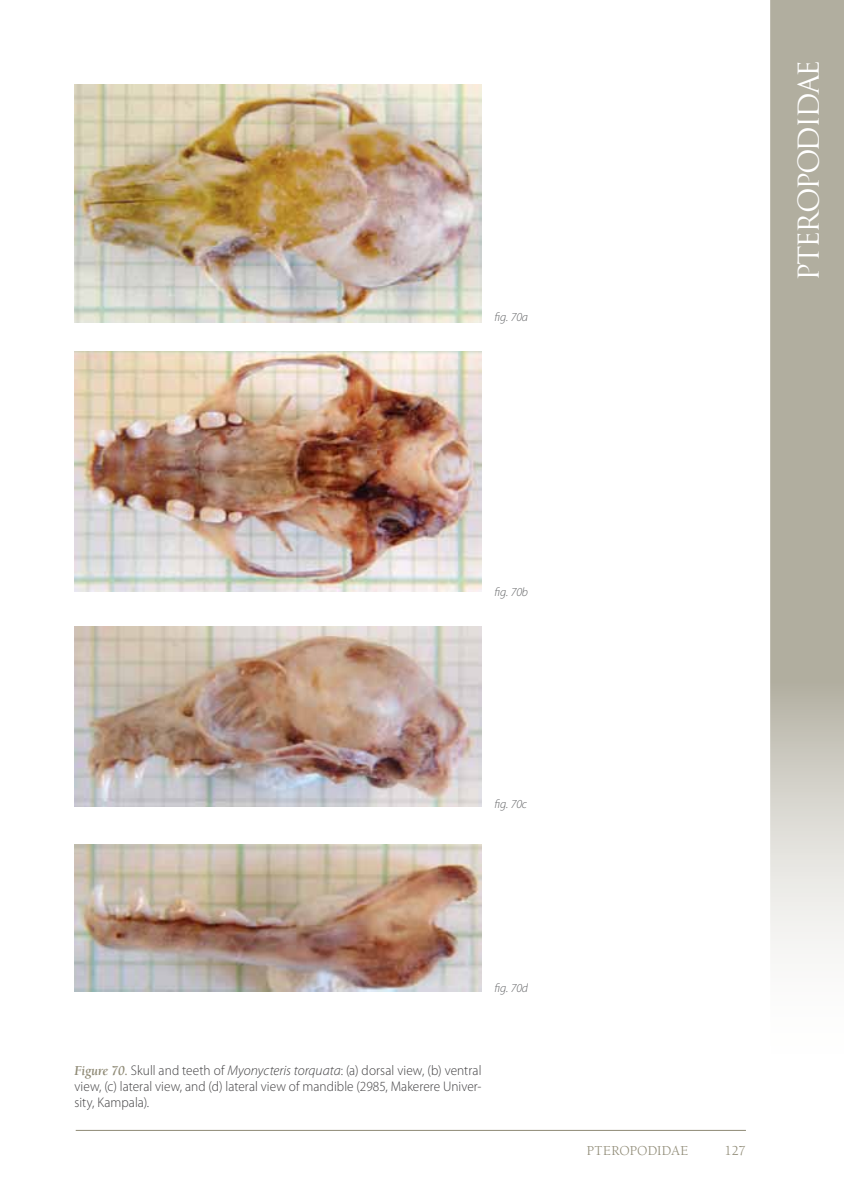
<style>
.page{position:relative;width:844px;height:1191px;background:#fff}
.page>*{position:absolute;margin:0;border:0;box-sizing:border-box;transform-origin:0 0}
.t1{font:28px "Trajan Pro";color:#fff}
.t2{font:300 14px/15.8px "Myriad Pro";letter-spacing:.005em;color:#414042;text-align:justify;scale:.95 1}
.t3{font:14px "Berkeley";letter-spacing:.02em;color:#8e8974}
.t4{font:14px "Berkeley";color:#8e8974}
.t5{font:italic 300 12.25px "Myriad Pro";color:#636466}
.s1{font-family:"Berkeley";font-weight:700;font-style:italic;color:#8e8974}
.s2{font-style:italic}
</style>
<div class="page">
<hr style="left:76px;top:1130px;width:669px;height:1px;background:#8e8974">
<svg style="left:770px;top:0;width:73px;height:954px;background:#bcbaad"></svg>
<img style="left:74px;top:84px;width:407px;height:238px">
<img style="left:74px;top:351px;width:407px;height:240px">
<img style="left:74px;top:626px;width:407px;height:181px">
<img style="left:74px;top:844px;width:407px;height:147px">
<p class="t5" style="left:494px;top:310px;width:35px">fig. 70a</p>
<h1 class="t1" style="left:790px;top:281px;width:219px;rotate:-90deg">Pteropodidae</h1>
<p class="t5" style="left:494px;top:585px;width:35px">fig. 70b</p>
<p class="t5" style="left:494px;top:797px;width:34px">fig. 70c</p>
<p class="t5" style="left:494px;top:981px;width:35px">fig. 70d</p>
<p class="t2" style="left:74px;top:1062px;width:430px"><span class="s1">Figure 70.</span> Skull and teeth of <span class="s2">Myonycteris torquata</span>: (a) dorsal view, (b) ventral view, (c) lateral view, and (d) lateral view of mandible (2985, Makerere Univer&shy;sity, Kampala).</p>
<p class="t3" style="left:586px;top:1143px;width:103px">PTEROPODIDAE</p>
<p class="t4" style="left:724px;top:1143px;width:23px">127</p>
</div>
